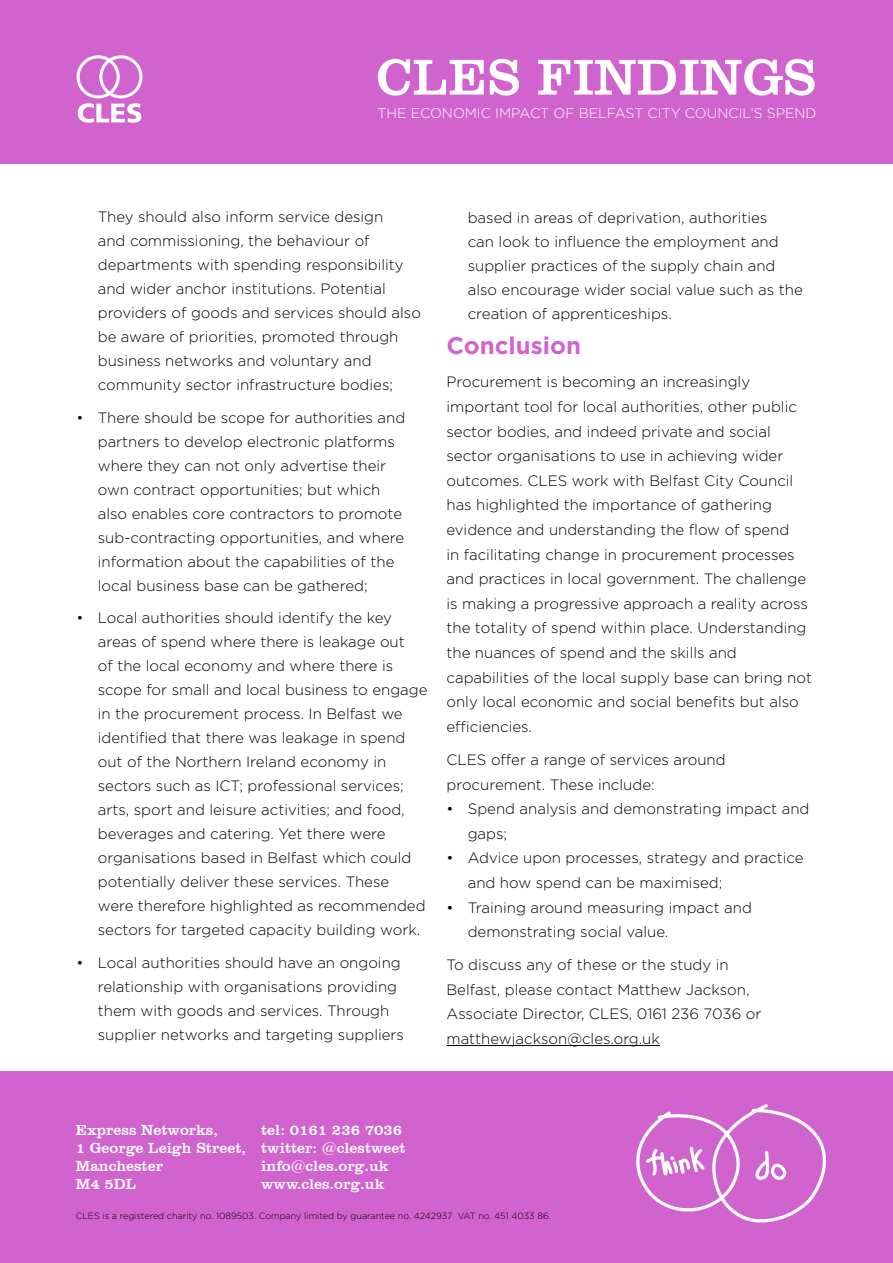
<style>
.page{position:relative;width:893px;height:1263px;background:#fff}
.page>*{position:absolute;margin:0;border:0;box-sizing:border-box;transform-origin:0 0}
.t1{font:51.75px "Clarendon BT";color:#fff}
.t2{font:700 24px "Gotham";color:#d163ce}
.t3{font:300 15px/24px "Gotham";color:#000}
.t4{font:15px/18px "Clarendon BT";color:#fff}
.t5{font:300 13.95px "Gotham";color:#fff}
.t6{font:300 9px "Gotham";color:#000}
</style>
<div class="page">
<div style="left:0;top:0;width:893px;height:164px;background:#d163ce"></div>
<hr style="left:446px;top:1045px;width:214px;height:1px;background:#000">
<svg style="left:77px;top:55px;width:66px;height:68px"></svg>
<div style="left:0;top:1071px;width:892px;height:191px;background:#d163ce"></div>
<svg style="left:636px;top:1104px;width:190px;height:118px"></svg>
<h1 class="t1" style="left:376px;top:45px;width:442px">CLES FINDINGS</h1>
<p class="t5" style="left:378px;top:104px;width:419px">THE ECONOMIC IMPACT OF BELFAST CITY COUNCIL’s SPend</p>
<p class="t3" style="left:98px;top:204px;width:325px">They should also inform service design<br>and commissioning, the behaviour of departments with spending responsibility and wider anchor institutions. Potential providers of goods and services should also be aware of priorities, promoted through business networks and voluntary and community sector infrastructure bodies;</p>
<p class="t3" style="left:98px;top:405px;width:309px;text-indent:-21px">• There should be scope for authorities and partners to develop electronic platforms where they can not only advertise their own contract opportunities; but which also enables core contractors to promote sub-contracting opportunities, and where information about the capabilities of the local business base can be gathered;</p>
<p class="t3" style="left:98px;top:605px;width:331px;text-indent:-21px">• Local authorities should identify the key areas of spend where there is leakage out<br>of the local economy and where there is scope for small and local business to engage in the procurement process. In Belfast we identified that there was leakage in spend out of the Northern Ireland economy in sectors such as ICT; professional services; arts, sport and leisure activities; and food, beverages and catering. Yet there were organisations based in Belfast which could potentially deliver these services. These were therefore highlighted as recommended sectors for targeted capacity building work.</p>
<p class="t3" style="left:98px;top:950px;width:308px;text-indent:-21px">• Local authorities should have an ongoing relationship with organisations providing them with goods and services. Through supplier networks and targeting suppliers</p>
<p class="t3" style="left:468px;top:205px;width:336px">based in areas of deprivation, authorities<br>can look to influence the employment and supplier practices of the supply chain and also encourage wider social value such as the creation of apprenticeships.</p>
<h2 class="t2" style="left:446px;top:330px;width:136px">Conclusion</h2>
<p class="t3" style="left:446px;top:369px;width:367px;line-height:24.6px">Procurement is becoming an increasingly important tool for local authorities, other public sector bodies, and indeed private and social sector organisations to use in achieving wider outcomes. CLES work with Belfast City Council has highlighted the importance of gathering evidence and understanding the flow of spend<br>in facilitating change in procurement processes and practices in local government. The challenge is making a progressive approach a reality across the totality of spend within place. Understanding the nuances of spend and the skills and capabilities of the local supply base can bring not only local economic and social benefits but also efficiencies.</p>
<p class="t3" style="left:446px;top:747px;width:281px;line-height:24.6px">CLES offer a range of services around procurement. These include:</p>
<p class="t3" style="left:468px;top:796px;width:343px;line-height:24.6px;text-indent:-21px">• Spend analysis and demonstrating impact and gaps;</p>
<p class="t3" style="left:468px;top:845px;width:337px;line-height:24.6px;text-indent:-21px">• Advice upon processes, strategy and practice and how spend can be maximised;</p>
<p class="t3" style="left:468px;top:894px;width:286px;line-height:24.6px;text-indent:-21px">• Training around measuring impact and demonstrating social value.</p>
<p class="t3" style="left:446px;top:952px;width:316px;line-height:24.6px">To discuss any of these or the study in Belfast, please contact Matthew Jackson, Associate Director, CLES, 0161 236 7036 or matthewjackson@cles.org.uk</p>
<p class="t4" style="left:76px;top:1120px;width:172px">Express Networks,<br>1 George Leigh Street,<br>Manchester<br>M4 5DL</p>
<p class="t4" style="left:261px;top:1120px;width:146px">tel: 0161 236 7036 twitter: @clestweet info@cles.org.uk www.cles.org.uk</p>
<p class="t6" style="left:76px;top:1209px;width:477px">CLES is a registered charity no. 1089503. Company limited by guarantee no. 4242937 VAT no. 451 4033 86.</p>
</div>
